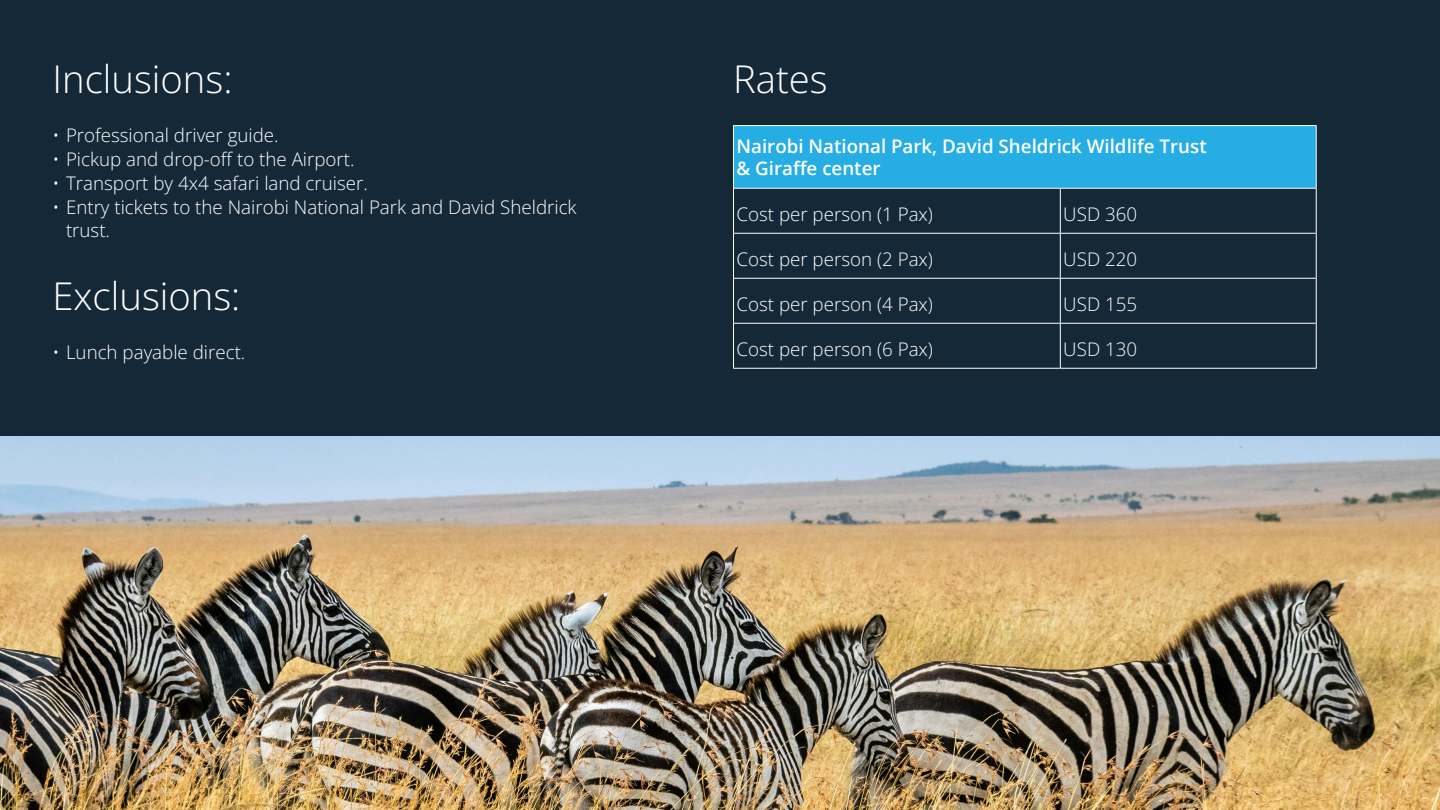
<style>
.page{position:relative;width:1440px;height:810px;background:#152837}
.page>*{position:absolute;margin:0;border:0;box-sizing:border-box;transform-origin:0 0}
.t1{font:300 38.25px "Open Sans";color:#fff}
.t2{font:300 18.75px/22.5px "Open Sans";color:#fff}
.t3{font:600 18.75px/22.5px "Open Sans";color:#fff}
</style>
<div class="page">
<div style="left:734px;top:126px;width:582px;height:62px;background:#26ade3"></div>
<hr style="left:733px;top:125px;width:327px;height:1px;background:#fff">
<hr style="left:733px;top:126px;width:1px;height:62px;background:#fff">
<hr style="left:1060px;top:125px;width:257px;height:1px;background:#fff">
<hr style="left:1316px;top:126px;width:1px;height:62px;background:#fff">
<hr style="left:733px;top:188px;width:327px;height:1px;background:#fff">
<hr style="left:733px;top:189px;width:1px;height:44px;background:#fff">
<hr style="left:1060px;top:188px;width:257px;height:1px;background:#fff">
<hr style="left:1060px;top:189px;width:1px;height:44px;background:#fff">
<hr style="left:1316px;top:189px;width:1px;height:44px;background:#fff">
<hr style="left:733px;top:233px;width:327px;height:1px;background:#fff">
<hr style="left:733px;top:234px;width:1px;height:44px;background:#fff">
<hr style="left:1060px;top:233px;width:257px;height:1px;background:#fff">
<hr style="left:1060px;top:234px;width:1px;height:44px;background:#fff">
<hr style="left:1316px;top:234px;width:1px;height:44px;background:#fff">
<hr style="left:733px;top:278px;width:327px;height:1px;background:#fff">
<hr style="left:733px;top:279px;width:1px;height:44px;background:#fff">
<hr style="left:1060px;top:278px;width:257px;height:1px;background:#fff">
<hr style="left:1060px;top:279px;width:1px;height:44px;background:#fff">
<hr style="left:1316px;top:279px;width:1px;height:44px;background:#fff">
<hr style="left:733px;top:323px;width:327px;height:1px;background:#fff">
<hr style="left:733px;top:324px;width:1px;height:44px;background:#fff">
<hr style="left:1060px;top:323px;width:257px;height:1px;background:#fff">
<hr style="left:1060px;top:324px;width:1px;height:44px;background:#fff">
<hr style="left:1316px;top:324px;width:1px;height:44px;background:#fff">
<hr style="left:733px;top:368px;width:327px;height:1px;background:#fff">
<hr style="left:1060px;top:368px;width:257px;height:1px;background:#fff">
<img style="left:0;top:436px;width:1440px;height:374px">
<p class="t1" style="left:52px;top:53px;width:181px">Inclusions:</p>
<p class="t2" style="left:52px;top:124px;width:228px">• Professional driver guide.</p>
<p class="t2" style="left:52px;top:148px;width:304px">• Pickup and drop-off to the Airport.</p>
<p class="t2" style="left:52px;top:172px;width:317px">• Transport by 4x4 safari land cruiser.</p>
<p class="t2" style="left:66px;top:196px;width:512px;text-indent:-14px">• Entry tickets to the Nairobi National Park and David Sheldrick trust.</p>
<p class="t1" style="left:52px;top:270px;width:189px">Exclusions:</p>
<p class="t2" style="left:52px;top:340px;width:194px">• Lunch payable direct.</p>
<p class="t1" style="left:733px;top:53px;width:96px">Rates</p>
<p class="t3" style="left:736px;top:134px;width:472px">Nairobi National Park, David Sheldrick Wildlife Trust &amp; Giraffe center</p>
<p class="t2" style="left:736px;top:202px;width:198px">Cost per person (1 Pax)</p>
<p class="t2" style="left:1063px;top:202px;width:75px">USD 360</p>
<p class="t2" style="left:736px;top:247px;width:198px">Cost per person (2 Pax)</p>
<p class="t2" style="left:1063px;top:247px;width:75px">USD 220</p>
<p class="t2" style="left:736px;top:292px;width:198px">Cost per person (4 Pax)</p>
<p class="t2" style="left:1063px;top:292px;width:75px">USD 155</p>
<p class="t2" style="left:736px;top:337px;width:198px">Cost per person (6 Pax)</p>
<p class="t2" style="left:1063px;top:337px;width:75px">USD 130</p>
</div>
